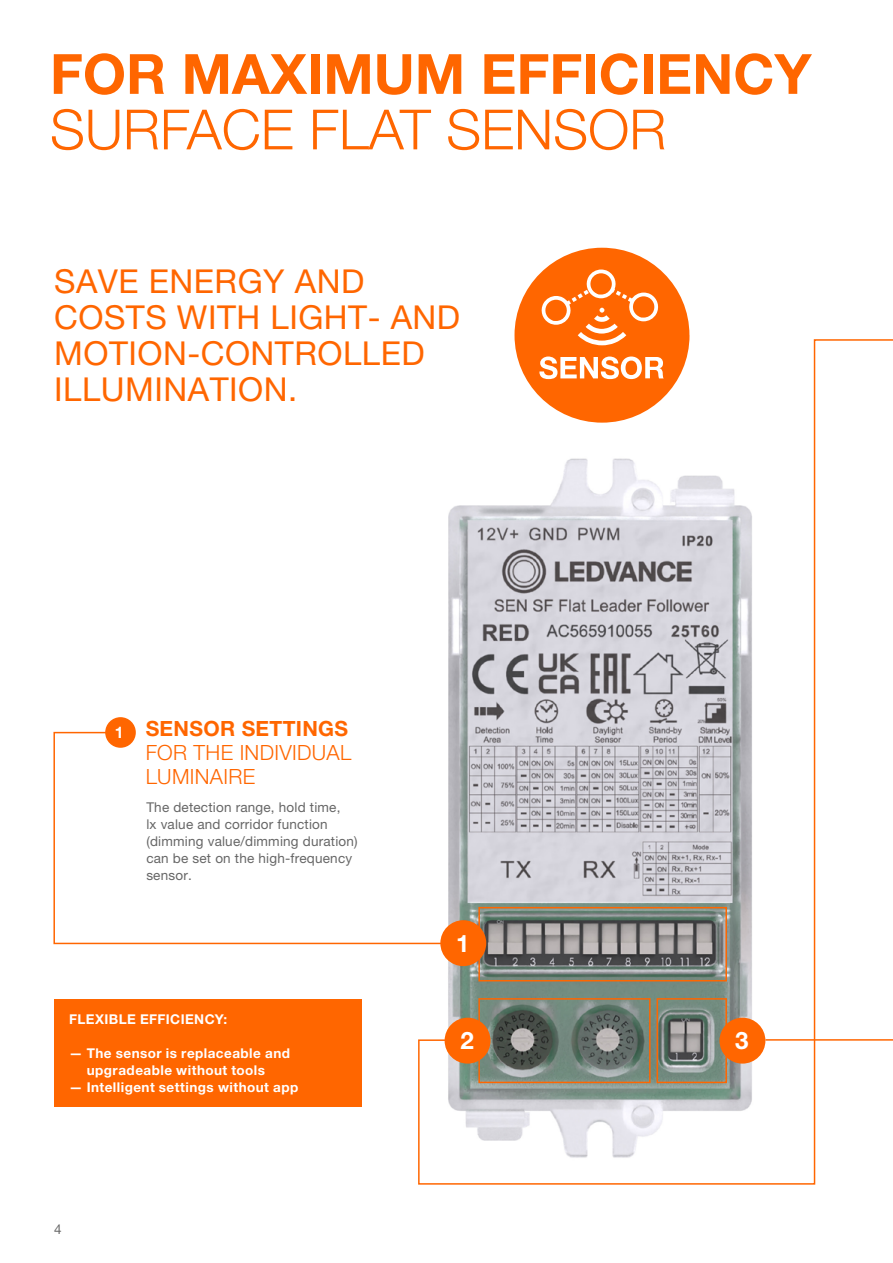
<style>
.page{position:relative;width:893px;height:1263px;background:#fff}
.page>*{position:absolute;margin:0;border:0;box-sizing:border-box;transform-origin:0 0}
.LDV_A4_Head_Bold__Zab_100___190612{font:700 55.5px "Helvetica Neue LT Pro";color:#f60}
.LDV_A4_Head_Bold__Zab_100___190612-2{font:300 55.5px "Helvetica Neue LT Pro";color:#f60}
.LDV_A4_Copy_9pt__4mm__210415{font:33px/36px "Helvetica Neue LT Pro";letter-spacing:.015em;color:#f60}
.t1{font:700 24px "Helvetica Neue LT Pro";color:#fff}
.LDV_A4_Sub_Catalogue_12_pt_190626{font:300 21px/24px "Helvetica Neue LT Pro";letter-spacing:.015em;color:#f60}
.LDV_A4_Sub_Catalogue_12_pt_190626-2{font:700 21px "Helvetica Neue LT Pro";letter-spacing:.015em;color:#f60}
.t2{font:700 16.05px "Helvetica Neue LT Pro";color:#fff}
.LDV_A4_Copy_9pt__4mm__210415-2{font:13.5px/17px "Helvetica Neue LT Pro";letter-spacing:.015em;color:#666}
.LDV_A4_Copy_9pt__4mm__210415-3{font:700 13.5px/17px "Helvetica Neue LT Pro";letter-spacing:.035em;color:#fff;text-align:center}
</style>
<div class="page">
<svg style="left:418px;top:338px;width:475px;height:847px"></svg>
<svg style="left:53px;top:731px;width:410px;height:214px"></svg>
<div style="left:514px;top:248px;width:175px;height:175px;background:#f60;border-radius:50%"></div>
<svg style="left:540px;top:270px;width:119px;height:75px"></svg>
<svg style="left:539px;top:356px;width:125px;height:23px"></svg>
<div style="left:478px;top:907px;width:249px;height:74px;border:2px solid #f60"></div>
<div style="left:478px;top:998px;width:173px;height:85px;border:2px solid #f60"></div>
<div style="left:657px;top:998px;width:70px;height:85px;border:2px solid #f60"></div>
<div style="left:54px;top:1000px;width:307px;height:107px;background:#f60"></div>
<div style="left:105px;top:717px;width:31px;height:31px;background:#f60;border-radius:50%"></div>
<p class="LDV_A4_Head_Bold__Zab_100___190612" style="left:50px;top:40px;width:763px">FOR MAXIMUM EFFICIENCY</p>
<p class="LDV_A4_Head_Bold__Zab_100___190612-2" style="left:50px;top:96px;width:618px">SURFACE FLAT SENSOR</p>
<p class="LDV_A4_Copy_9pt__4mm__210415" style="left:54px;top:263px;width:407px">SAVE ENERGY AND<br>COSTS WITH LIGHT- AND<br>MOTION-CONTROLLED<br>ILLUMINATION.</p>
<p class="t2" style="left:115px;top:722px;width:10px">1</p>
<p class="LDV_A4_Sub_Catalogue_12_pt_190626-2" style="left:146px;top:715px;width:204px">SENSOR SETTINGS</p>
<p class="LDV_A4_Sub_Catalogue_12_pt_190626" style="left:146px;top:740px;width:207px">FOR THE INDIVIDUAL<br>LUMINAIRE</p>
<p class="LDV_A4_Copy_9pt__4mm__210415-2" style="left:146px;top:799px;width:213px">The detection range, hold time,<br>lx value and corridor function (dimming value/dimming duration) can be set on the high-frequency sensor.</p>
<p class="LDV_A4_Copy_9pt__4mm__210415-3" style="left:69px;top:1011px;width:160px">FLEXIBLE EFFICIENCY:</p>
<p class="LDV_A4_Copy_9pt__4mm__210415-3" style="left:69px;top:1045px;width:223px">— The sensor is replaceable and upgradeable without tools</p>
<p class="LDV_A4_Copy_9pt__4mm__210415-3" style="left:69px;top:1079px;width:231px">— Intelligent settings without app</p>
<p class="LDV_A4_Copy_9pt__4mm__210415-2" style="left:54px;top:1221px;width:9px">4</p>
<p class="t1" style="left:456px;top:928px;width:15px">1</p>
<p class="t1" style="left:460px;top:1026px;width:15px">2</p>
<p class="t1" style="left:735px;top:1026px;width:15px">3</p>
</div>
